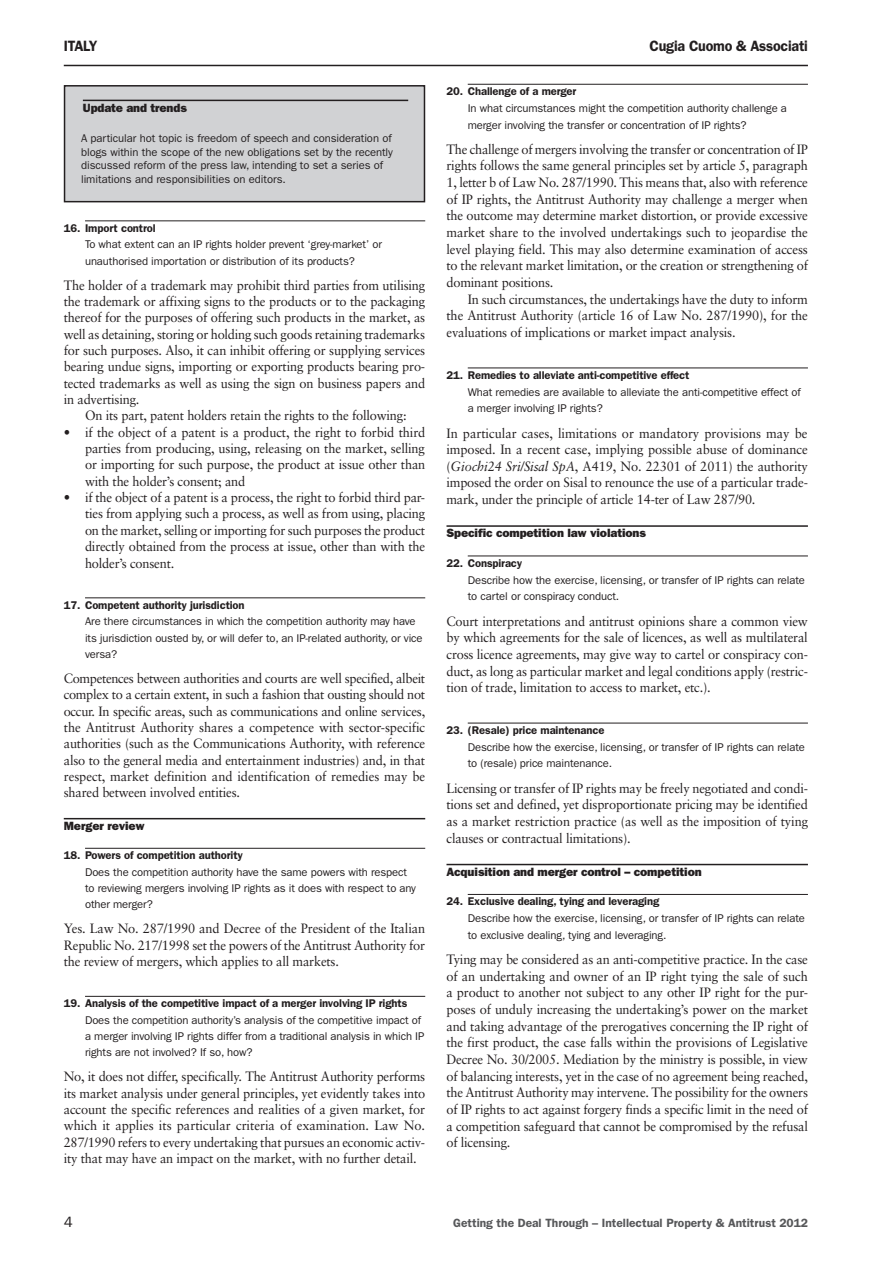
<style>
.page{position:relative;width:893px;height:1263px;background:#fff}
.page>*{position:absolute;margin:0;border:0;box-sizing:border-box;transform-origin:0 0}
.t1{font:600 15px "Franklin Gothic";letter-spacing:-.015em;color:#231f20;scale:.95 1}
.t2{font:13.5px/16.6px "Sabon";letter-spacing:-.015em;color:#231f20;text-align:justify;scale:.95 1}
.t3{font:800 12px "Franklin Gothic";letter-spacing:-.01em;color:#231f20}
.t4{font:600 12px "Franklin Gothic";color:#57585a}
.t5{font:11.25px/16.4px "Franklin Gothic";letter-spacing:-.01em;color:#231f20}
.t6{font:600 11.25px "Franklin Gothic";letter-spacing:-.01em;color:#231f20}
.s1{font-style:italic}
</style>
<div class="page">
<hr style="left:64px;top:65px;width:744px;height:1px;background:#231f20">
<hr style="left:85px;top:220px;width:340px;height:1px;background:#231f20">
<hr style="left:85px;top:597px;width:340px;height:1px;background:#231f20">
<hr style="left:64px;top:818px;width:361px;height:1px;background:#231f20">
<hr style="left:85px;top:848px;width:340px;height:1px;background:#231f20">
<hr style="left:85px;top:996px;width:340px;height:1px;background:#231f20">
<hr style="left:468px;top:84px;width:340px;height:1px;background:#231f20">
<hr style="left:468px;top:368px;width:340px;height:1px;background:#231f20">
<hr style="left:446px;top:525px;width:362px;height:2px;background:#231f20">
<hr style="left:468px;top:556px;width:340px;height:1px;background:#231f20">
<hr style="left:468px;top:723px;width:340px;height:1px;background:#231f20">
<hr style="left:446px;top:864px;width:362px;height:1px;background:#231f20">
<hr style="left:468px;top:894px;width:340px;height:1px;background:#231f20">
<div style="left:65px;top:86px;width:359px;height:116px;background:#d1d2d4"></div>
<div style="left:64px;top:85px;width:361px;height:117px;border:2px solid #231f20"></div>
<hr style="left:83px;top:100px;width:325px;height:1px;background:#231f20">
<p class="t1" style="left:64px;top:37px;width:37px">italy</p>
<p class="t1" style="left:650px;top:37px;width:168px">Cugia Cuomo &amp; Associati</p>
<p class="t3" style="left:83px;top:101px;width:105px">Update and trends</p>
<p class="t5" style="left:81px;top:132px;width:313px;line-height:13.5px">A particular hot topic is freedom of speech and consideration of blogs within the scope of the new obligations set by the recently discussed reform of the press law, intending to set a series of limitations and responsibilities on editors.</p>
<p class="t6" style="left:64px;top:221px;width:93px">16. I mport control</p>
<p class="t5" style="left:85px;top:236px;width:299px">To what extent can an IP rights holder prevent ‘grey-market’ or unauthorised importation or distribution of its products?</p>
<p class="t2" style="left:64px;top:276px;width:382px">The holder of a trademark may prohibit third parties from utilising the trademark or affixing signs to the products or to the packaging thereof for the purposes of offering such products in the market, as well as detaining, storing or holding such goods retaining trademarks for such purposes. Also, it can inhibit offering or supplying services bearing undue signs, importing or exporting products bearing pro&shy;tected trademarks as well as using the sign on business papers and in advertising.</p>
<p class="t2" style="left:85px;top:407px;width:340px">On its part, patent holders retain the rights to the following:</p>
<p class="t2" style="left:85px;top:424px;width:360px;text-indent:-21px">• if the object of a patent is a product, the right to forbid third parties from producing, using, releasing on the market, selling or importing for such purpose, the product at issue other than with the holder’s consent; and</p>
<p class="t2" style="left:85px;top:489px;width:360px;text-indent:-21px">• if the object of a patent is a process, the right to forbid third par&shy;ties from applying such a process, as well as from using, placing on the market, selling or importing for such purposes the product directly obtained from the process at issue, other than with the holder’s consent.</p>
<p class="t6" style="left:64px;top:598px;width:182px">17. Competent authority jurisdiction</p>
<p class="t5" style="left:85px;top:613px;width:339px">Are there circumstances in which the competition authority may have its jurisdiction ousted by, or will defer to, an IP-related authority, or vice versa?</p>
<p class="t2" style="left:64px;top:670px;width:382px">Competences between authorities and courts are well specified, albeit complex to a certain extent, in such a fashion that ousting should not occur. In specific areas, such as communications and online services, the Antitrust Authority shares a competence with sector-specific authorities (such as the Communications Authority, with reference also to the general media and entertainment industries) and, in that respect, market definition and identification of remedies may be shared between involved entities.</p>
<p class="t3" style="left:64px;top:819px;width:83px">Merger review</p>
<p class="t6" style="left:64px;top:849px;width:181px">18. Powers of competition authority</p>
<p class="t5" style="left:85px;top:864px;width:332px">Does the competition authority have the same powers with respect to reviewing mergers involving IP rights as it does with respect to any other merger?</p>
<p class="t2" style="left:64px;top:920px;width:382px">Yes. Law No. 287/1990 and Decree of the President of the Italian Republic No. 217/1998 set the powers of the Antitrust Authority for the review of mergers, which applies to all markets.</p>
<p class="t6" style="left:64px;top:997px;width:345px">19. Analysis of the competitive impact of a merger involving IP rights</p>
<p class="t5" style="left:85px;top:1012px;width:341px">Does the competition authority’s analysis of the competitive impact of a merger involving IP rights differ from a traditional analysis in which IP rights are not involved? If so, how?</p>
<p class="t2" style="left:64px;top:1068px;width:382px">No, it does not differ, specifically. The Antitrust Authority performs its market analysis under general principles, yet evidently takes into account the specific references and realities of a given market, for which it applies its particular criteria of examination. Law No.<br>287/1990 refers to every undertaking that pursues an economic activ&shy;ity that may have an impact on the market, with no further detail.</p>
<p class="t6" style="left:446px;top:85px;width:131px">20. Challenge of a merger</p>
<p class="t5" style="left:468px;top:100px;width:321px">In what circumstances might the competition authority challenge a merger involving the transfer or concentration of IP rights?</p>
<p class="t2" style="left:446px;top:141px;width:382px">The challenge of mergers involving the transfer or concentration of IP rights follows the same general principles set by article 5, paragraph 1, letter b of Law No. 287/1990. This means that, also with reference of IP rights, the Antitrust Authority may challenge a merger when the outcome may determine market distortion, or provide excessive market share to the involved undertakings such to jeopardise the level playing field. This may also determine examination of access to the relevant market limitation, or the creation or strengthening of dominant positions.</p>
<p class="t2" style="left:446px;top:291px;width:382px;text-indent:21px">In such circumstances, the undertakings have the duty to inform the Antitrust Authority (article 16 of Law No. 287/1990), for the evaluations of implications or market impact analysis.</p>
<p class="t6" style="left:446px;top:368px;width:244px">21. Remedies to alleviate anti-competitive effect</p>
<p class="t5" style="left:468px;top:383px;width:335px">What remedies are available to alleviate the anti-competitive effect of a merger involving IP rights?</p>
<p class="t2" style="left:446px;top:424px;width:382px">In particular cases, limitations or mandatory provisions may be imposed. In a recent case, implying possible abuse of dominance (<span class="s1">Giochi24 Sri/Sisal SpA</span>, A419, No. 22301 of 2011) the authority imposed the order on Sisal to renounce the use of a particular trade&shy;mark, under the principle of article 14-ter of Law 287/90.</p>
<p class="t3" style="left:446px;top:526px;width:201px">Specific competition law violations</p>
<p class="t6" style="left:446px;top:556px;width:77px">22. Conspiracy</p>
<p class="t5" style="left:468px;top:571px;width:339px">Describe how the exercise, licensing, or transfer of IP rights can relate to cartel or conspiracy conduct.</p>
<p class="t2" style="left:446px;top:612px;width:382px">Court interpretations and antitrust opinions share a common view by which agreements for the sale of licences, as well as multilateral cross licence agreements, may give way to cartel or conspiracy con&shy;duct, as long as particular market and legal conditions apply (restric&shy;tion of trade, limitation to access to market, etc.).</p>
<p class="t6" style="left:446px;top:723px;width:159px">23. (Resale) price maintenance</p>
<p class="t5" style="left:468px;top:739px;width:339px">Describe how the exercise, licensing, or transfer of IP rights can relate to (resale) price maintenance.</p>
<p class="t2" style="left:446px;top:779px;width:382px">Licensing or transfer of IP rights may be freely negotiated and condi&shy;tions set and defined, yet disproportionate pricing may be identified as a market restriction practice (as well as the imposition of tying clauses or contractual limitations).</p>
<p class="t3" style="left:446px;top:865px;width:257px">Acquisition and merger control – competition</p>
<p class="t6" style="left:446px;top:895px;width:214px">24. Exclusive dealing, tying and leveraging</p>
<p class="t5" style="left:468px;top:910px;width:339px">Describe how the exercise, licensing, or transfer of IP rights can relate to exclusive dealing, tying and leveraging.</p>
<p class="t2" style="left:446px;top:951px;width:382px">Tying may be considered as an anti-competitive practice. In the case of an undertaking and owner of an IP right tying the sale of such a product to another not subject to any other IP right for the pur&shy;poses of unduly increasing the undertaking’s power on the market and taking advantage of the prerogatives concerning the IP right of the first product, the case falls within the provisions of Legislative Decree No. 30/2005. Mediation by the ministry is possible, in view of balancing interests, yet in the case of no agreement being reached, the Antitrust Authority may intervene. The possibility for the owners of IP rights to act against forgery finds a specific limit in the need of a competition safeguard that cannot be compromised by the refusal of licensing.</p>
<p class="t4" style="left:453px;top:1215px;width:356px">Getting the Deal Through – Intellectual Property &amp; Antitrust 2012</p>
</div>
